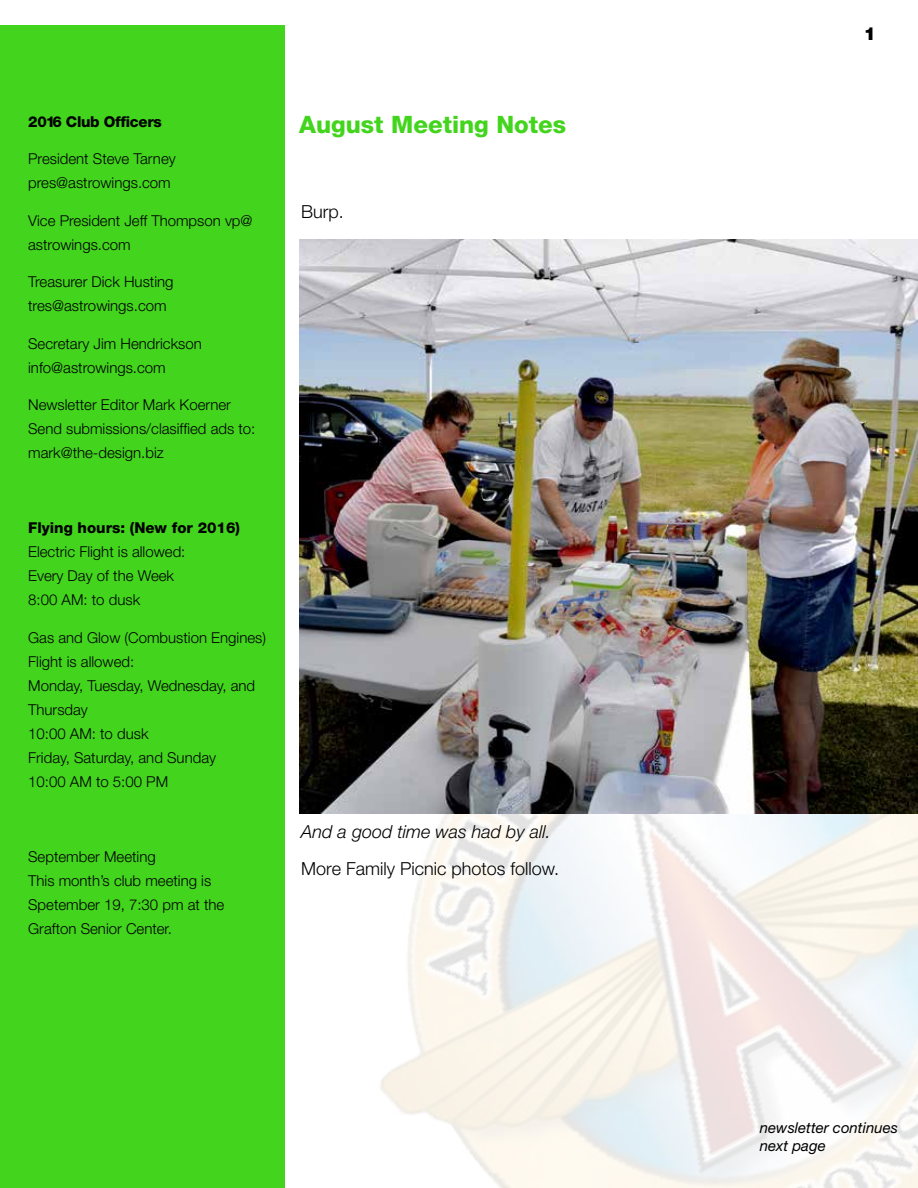
<style>
.page{position:relative;width:918px;height:1188px;background:#fff}
.page>*{position:absolute;margin:0;border:0;box-sizing:border-box;transform-origin:0 0}
.t1{font:800 24px "Helvetica Neue";color:#43d51d}
.t2{font:300 18px "Helvetica Neue";color:#000}
.t3{font:italic 300 18px "Helvetica Neue";color:#000}
.t4{font:900 18px "Helvetica Neue";color:#000}
.t5{font:300 15px/24px "Helvetica Neue";color:#000}
.t6{font:italic 15px/18px "Helvetica Neue";color:#000}
.t7{font:800 15px "Helvetica Neue";color:#000}
.t8{font:800 15px "Helvetica Neue";letter-spacing:-.02em;color:#000}
</style>
<div class="page">
<img style="left:303px;top:813px;width:615px;height:375px">
<div style="left:0;top:26px;width:285px;height:1162px;background:#43d51d"></div>
<img style="left:299px;top:240px;width:619px;height:573px">
<p class="t8" style="left:28px;top:112px;width:135px">2016 Club Officers</p>
<p class="t5" style="left:28px;top:146px;width:149px">President Steve Tarney pres@astrowings.com</p>
<p class="t5" style="left:28px;top:208px;width:226px">Vice President Jeff Thompson vp@ astrowings.com</p>
<p class="t5" style="left:28px;top:269px;width:147px">Treasurer Dick Husting tres@astrowings.com</p>
<p class="t5" style="left:28px;top:331px;width:175px">Secretary Jim Hendrickson info@astrowings.com</p>
<p class="t5" style="left:28px;top:392px;width:229px">Newsletter Editor Mark Koerner<br>Send submissions/clasiffied ads to: mark@the-design.biz</p>
<p class="t7" style="left:28px;top:519px;width:213px">Flying hours: (New for 2016)</p>
<p class="t5" style="left:28px;top:539px;width:159px">Electric Flight is allowed:<br>Every Day of the Week<br>8:00 AM: to dusk</p>
<p class="t5" style="left:28px;top:625px;width:239px">Gas and Glow (Combustion Engines)<br>Flight is allowed:<br>Monday, Tuesday, Wednesday, and<br>Thursday<br>10:00 AM: to dusk<br>Friday, Saturday, and Sunday<br>10:00 AM to 5:00 PM</p>
<p class="t5" style="left:28px;top:844px;width:198px">September Meeting<br>This month’s club meeting is<br>Spetember 19, 7:30 pm at the<br>Grafton Senior Center.</p>
<h1 class="t1" style="left:299px;top:110px;width:269px">August Meeting Notes</h1>
<p class="t2" style="left:301px;top:200px;width:44px">Burp.</p>
<p class="t3" style="left:301px;top:821px;width:251px">And a good time was had by all.</p>
<p class="t2" style="left:301px;top:858px;width:259px">More Family Picnic photos follow.</p>
<p class="t4" style="left:864px;top:23px;width:14px">1</p>
<p class="t6" style="left:760px;top:1118px;width:140px">newsletter continues next page</p>
</div>
